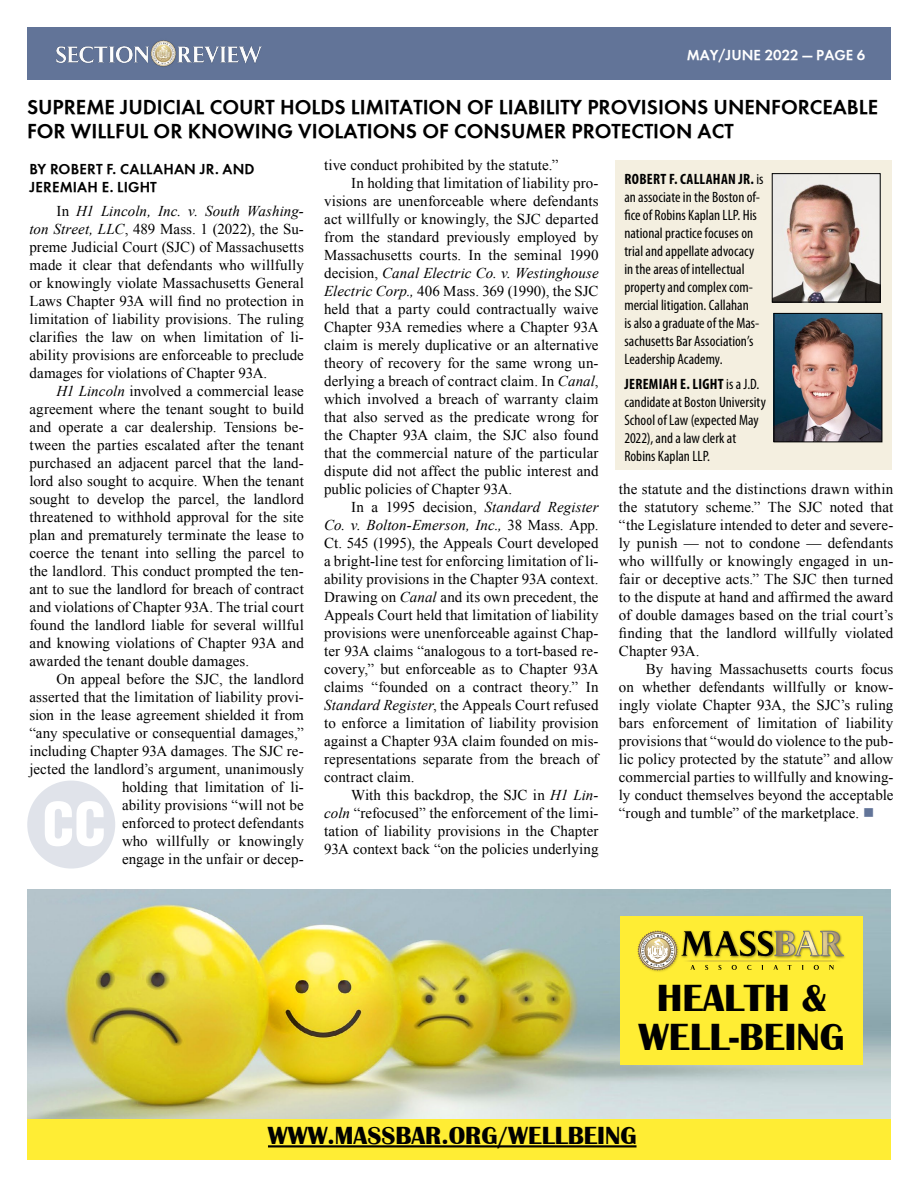
<style>
.page{position:relative;width:918px;height:1188px;background:#fff}
.page>*{position:absolute;margin:0;border:0;box-sizing:border-box;transform-origin:0 0}
.t1{font:900 condensed 57px "Context Black Condensed S Si";color:#fff}
.t2{font:700 39px/39px "Britannic";color:#000;text-align:center}
.t3{font:700 25.5px "Britannic";color:#000}
.t4{font:700 21px/24px "Function";color:#000}
.t5{font:15px/18px "Times New Roman";letter-spacing:.005em;color:#000;text-align:justify}
.t6{font:condensed 15px/18px "Myriad Pro";letter-spacing:.005em;color:#000}
.t7{font:italic 15px "Times New Roman";letter-spacing:.005em;color:#000}
.t8{font:700 15px/18px "Function";letter-spacing:.01em;color:#000}
.t9{font:700 15px "Function";color:#fff}
.s1{font-weight:700}
.s2{font-style:normal}
.s3{font-style:italic}
.s4{color:#627498}
</style>
<div class="page">
<div style="left:27px;top:27px;width:864px;height:53px;background:#627498"></div>
<img style="left:56px;top:40px;width:206px;height:27px">
<div style="left:615px;top:160px;width:276px;height:310px;background:#f4efe0"></div>
<img style="left:774px;top:175px;width:105px;height:125px">
<div style="left:772px;top:173px;width:109px;height:129px;border:1px solid #000"></div>
<img style="left:776px;top:315px;width:104px;height:125px">
<div style="left:774px;top:313px;width:108px;height:129px;border:1px solid #000"></div>
<div style="left:27px;top:781px;width:88px;height:88px;background:#e0e3ea;border-radius:50%"></div>
<img style="left:27px;top:890px;width:864px;height:229px">
<div style="left:620px;top:916px;width:243px;height:149px;background:#ffed34"></div>
<div style="left:773px;top:929px;width:73px;height:30px;background:#000;opacity:.5"></div>
<div style="left:680px;top:929px;width:96px;height:30px;background:#ffed34"></div>
<div style="left:637px;top:929px;width:43px;height:44px;background:#000;opacity:.23"></div>
<div style="left:27px;top:1119px;width:864px;height:41px;background:#ffed34"></div>
<hr style="left:268px;top:1145px;width:369px;height:2px;background:#000">
<svg style="left:638px;top:930px;width:206px;height:40px"></svg>
<p class="t9" style="left:687px;top:47px;width:180px">MAY/JUNE 2022 — PAGE 6</p>
<h3 class="t4" style="left:27px;top:95px;width:853px">SUPREME JUDICIAL COURT HOLDS LIMITATION OF LIABILITY PROVISIONS UNENFORCEABLE<br>FOR WILLFUL OR KNOWING VIOLATIONS OF CONSUMER PROTECTION ACT</h3>
<p class="t6" style="left:624px;top:170px;width:141px"><span class="s1">ROBERT F. CALLAHAN JR.</span> is an associate in the Boston of&shy;fice of Robins Kaplan LLP. His national practice focuses on trial and appellate advocacy in the areas of intellectual property and complex com&shy;mercial litigation. Callahan<br>is also a graduate of the Mas&shy;sachusetts Bar Association’s<br>Leadership Academy.</p>
<p class="t6" style="left:624px;top:375px;width:143px"><span class="s1">JEREMIAH E. LIGHT</span>is a J.D. candidate at Boston University<br>School of Law (expected May<br>2022), and a law clerk at<br>Robins Kaplan LLP.</p>
<p class="t5" style="left:324px;top:156px;width:236px">tive conduct prohibited by the statute.”</p>
<p class="t5" style="left:351px;top:174px;width:249px">In holding that limitation of liability pro-</p>
<p class="t5" style="left:324px;top:192px;width:276px">visions are unenforceable where defendants</p>
<p class="t5" style="left:324px;top:210px;width:276px">act willfully or knowingly, the SJC departed</p>
<p class="t5" style="left:324px;top:228px;width:276px">from the standard previously employed by</p>
<p class="t5" style="left:324px;top:246px;width:276px">Massachusetts courts. In the seminal 1990</p>
<p class="t7" style="left:324px;top:263px;width:276px"><span class="s2">decision,</span> Canal Electric Co. v. Westinghouse</p>
<p class="t5" style="left:324px;top:282px;width:276px"><span class="s3">Electric Corp.,</span> 406 Mass. 369 (1990), the SJC</p>
<p class="t5" style="left:324px;top:300px;width:276px">held that a party could contractually waive</p>
<p class="t5" style="left:324px;top:318px;width:276px">Chapter 93A remedies where a Chapter 93A</p>
<p class="t5" style="left:324px;top:336px;width:276px">claim is merely duplicative or an alternative</p>
<p class="t5" style="left:324px;top:354px;width:276px">theory of recovery for the same wrong un-</p>
<p class="t5" style="left:324px;top:372px;width:276px">derlying a breach of contract claim. In <span class="s3">Canal</span>,</p>
<p class="t5" style="left:324px;top:390px;width:276px">which involved a breach of warranty claim</p>
<p class="t5" style="left:324px;top:408px;width:276px">that also served as the predicate wrong for</p>
<p class="t5" style="left:324px;top:426px;width:276px">the Chapter 93A claim, the SJC also found</p>
<p class="t5" style="left:324px;top:444px;width:276px">that the commercial nature of the particular</p>
<p class="t5" style="left:324px;top:462px;width:276px">dispute did not affect the public interest and</p>
<p class="t5" style="left:324px;top:480px;width:190px">public policies of Chapter 93A.</p>
<p class="t5" style="left:351px;top:498px;width:249px">In a 1995 decision, <span class="s3">Standard Register</span></p>
<p class="t7" style="left:324px;top:515px;width:276px">Co. v. Bolton-Emerson, Inc., <span class="s2">38 Mass. App.</span></p>
<p class="t5" style="left:324px;top:534px;width:276px">Ct. 545 (1995), the Appeals Court developed</p>
<p class="t5" style="left:324px;top:552px;width:276px">a bright-line test for enforcing limitation of li-</p>
<p class="t5" style="left:324px;top:570px;width:276px">ability provisions in the Chapter 93A context.</p>
<p class="t5" style="left:324px;top:588px;width:276px">Drawing on <span class="s3">Canal</span> and its own precedent, the</p>
<p class="t5" style="left:324px;top:606px;width:276px">Appeals Court held that limitation of liability</p>
<p class="t5" style="left:324px;top:624px;width:276px">provisions were unenforceable against Chap-</p>
<p class="t5" style="left:324px;top:642px;width:276px">ter 93A claims “analogous to a tort-based re-</p>
<p class="t5" style="left:324px;top:660px;width:276px">covery,” but enforceable as to Chapter 93A</p>
<p class="t5" style="left:324px;top:678px;width:276px">claims “founded on a contract theory.” In</p>
<p class="t5" style="left:324px;top:696px;width:276px"><span class="s3">Standard Register</span>, the Appeals Court refused</p>
<p class="t5" style="left:324px;top:714px;width:276px">to enforce a limitation of liability provision</p>
<p class="t5" style="left:324px;top:732px;width:276px">against a Chapter 93A claim founded on mis-</p>
<p class="t5" style="left:324px;top:750px;width:276px">representations separate from the breach of</p>
<p class="t5" style="left:324px;top:768px;width:92px">contract claim.</p>
<p class="t5" style="left:351px;top:786px;width:249px">With this backdrop, the SJC in <span class="s3">H1 Lin-</span></p>
<p class="t5" style="left:324px;top:804px;width:276px"><span class="s3">coln</span> “refocused” the enforcement of the limi-</p>
<p class="t5" style="left:324px;top:822px;width:276px">tation of liability provisions in the Chapter</p>
<p class="t5" style="left:324px;top:840px;width:276px">93A context back “on the policies underlying</p>
<p class="t8" style="left:29px;top:160px;width:227px">BY ROBERT F. CALLAHAN JR. AND<br>JEREMIAH E. LIGHT</p>
<p class="t5" style="left:29px;top:202px;width:276px;text-indent:27px">In <span class="s3">H1 Lincoln, Inc. v. South Washing&shy;ton Street, LLC</span>, 489 Mass. 1 (2022), the Su&shy;preme Judicial Court (SJC) of Massachusetts made it clear that defendants who willfully or knowingly violate Massachusetts General Laws Chapter 93A will find no protection in limitation of liability provisions. The ruling clarifies the law on when limitation of li&shy;ability provisions are enforceable to preclude damages for violations of Chapter 93A.</p>
<p class="t5" style="left:29px;top:382px;width:276px;text-indent:27px"><span class="s3">H1 Lincoln</span> involved a commercial lease agreement where the tenant sought to build and operate a car dealership. Tensions be&shy;tween the parties escalated after the tenant purchased an adjacent parcel that the land&shy;lord also sought to acquire. When the tenant sought to develop the parcel, the landlord threatened to withhold approval for the site plan and prematurely terminate the lease to coerce the tenant into selling the parcel to the landlord. This conduct prompted the ten&shy;ant to sue the landlord for breach of contract and violations of Chapter 93A. The trial court found the landlord liable for several willful and knowing violations of Chapter 93A and awarded the tenant double damages.</p>
<p class="t5" style="left:29px;top:670px;width:276px;text-align:right">On appeal before the SJC, the landlord asserted that the limitation of liability provi&shy;sion in the lease agreement shielded it from “any speculative or consequential damages,” including Chapter 93A damages. The SJC re&shy;jected the landlord’s argument, unanimously holding that limitation of li-<br>ability provisions “will not be<br>enforced to protect defendants<br>who willfully or knowingly<br>engage in the unfair or decep-</p>
<p class="t5" style="left:619px;top:480px;width:276px">the statute and the distinctions drawn within the statutory scheme.” The SJC noted that “the Legislature intended to deter and severe&shy;ly punish — not to condone — defendants who willfully or knowingly engaged in un&shy;fair or deceptive acts.” The SJC then turned to the dispute at hand and affirmed the award of double damages based on the trial court’s finding that the landlord willfully violated Chapter 93A.</p>
<p class="t5" style="left:619px;top:660px;width:276px;text-indent:27px">By having Massachusetts courts focus on whether defendants willfully or know&shy;ingly violate Chapter 93A, the SJC’s ruling bars enforcement of limitation of liability provisions that “would do violence to the pub&shy;lic policy protected by the statute” and allow commercial parties to willfully and knowing&shy;ly conduct themselves beyond the acceptable “rough and tumble” of the marketplace. <span class="s4">■</span></p>
<h1 class="t1" style="left:43px;top:788px;width:65px">CC</h1>
<h2 class="t2" style="left:638px;top:979px;width:208px">HEALTH &amp;<br>WELL-BEING</h2>
<h3 class="t3" style="left:268px;top:1121px;width:370px">WWW.MASSBAR.ORG/WELLBEING</h3>
</div>
